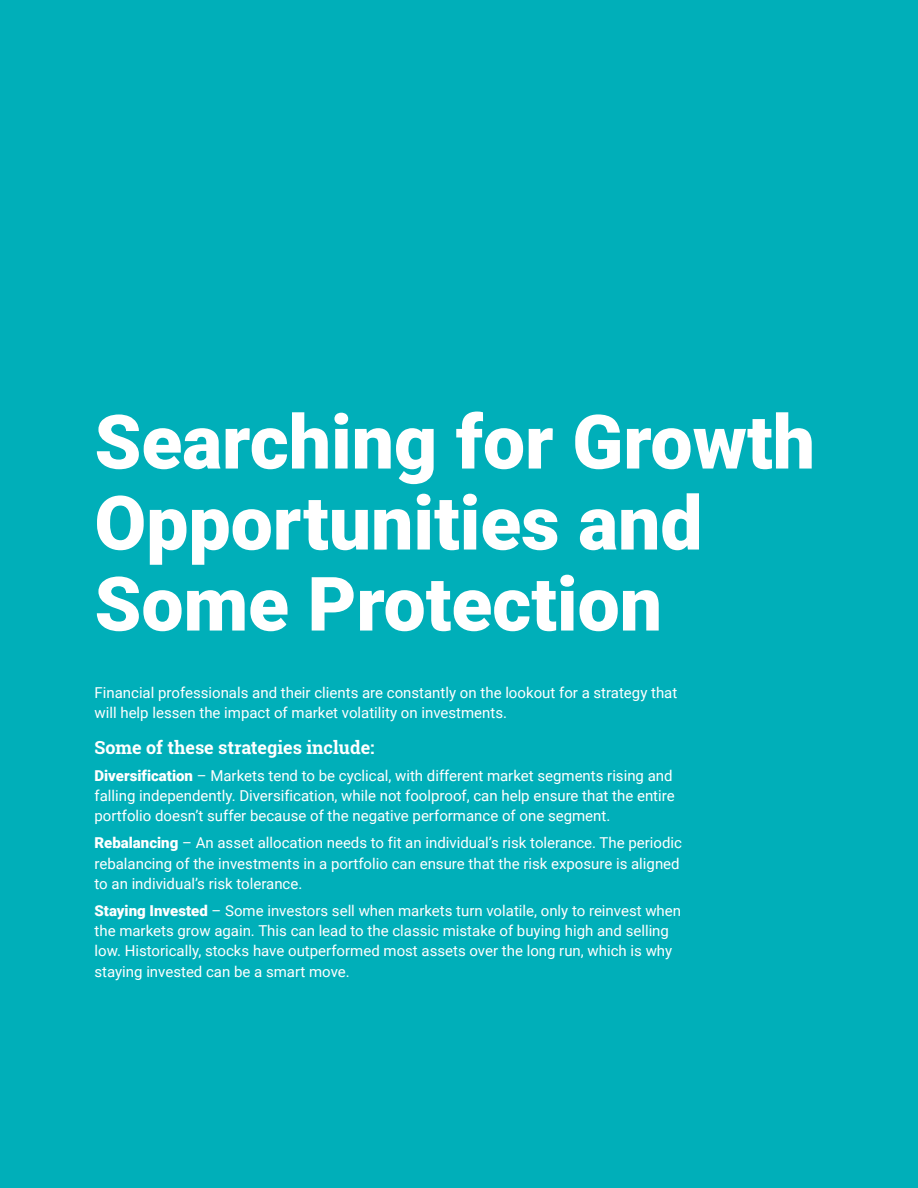
<style>
.page{position:relative;width:918px;height:1188px;background:#00afb9}
.page>*{position:absolute;margin:0;border:0;box-sizing:border-box;transform-origin:0 0}
.t1{font:900 75px/81px "Roboto";color:#fff}
.t2{font:700 18px "Roboto Slab";color:#fff}
.t3{font:15px/20.2px "Roboto";color:#fff}
.s1{font-weight:900}
</style>
<div class="page">
<h1 class="t1" style="left:95px;top:399px;width:722px">Searching for Growth<br>Opportunities and<br>Some Protection</h1>
<p class="t3" style="left:95px;top:682px;width:584px">Financial professionals and their clients are constantly on the lookout for a strategy that will help lessen the impact of market volatility on investments.</p>
<p class="t2" style="left:95px;top:735px;width:281px">Some of these strategies include:</p>
<p class="t3" style="left:95px;top:765px;width:582px"><span class="s1">Diversification</span> – Markets tend to be cyclical, with different market segments rising and falling independently. Diversification, while not foolproof, can help ensure that the entire portfolio doesn’t suffer because of the negative performance of one segment.</p>
<p class="t3" style="left:95px;top:832px;width:589px"><span class="s1">Rebalancing</span> – An asset allocation needs to fit an individual’s risk tolerance. The periodic rebalancing of the investments in a portfolio can ensure that the risk exposure is aligned to an individual’s risk tolerance.</p>
<p class="t3" style="left:95px;top:900px;width:588px"><span class="s1">Staying Invested</span> – Some investors sell when markets turn volatile, only to reinvest when the markets grow again. This can lead to the classic mistake of buying high and selling low. Historically, stocks have outperformed most assets over the long run, which is why staying invested can be a smart move.</p>
</div>
